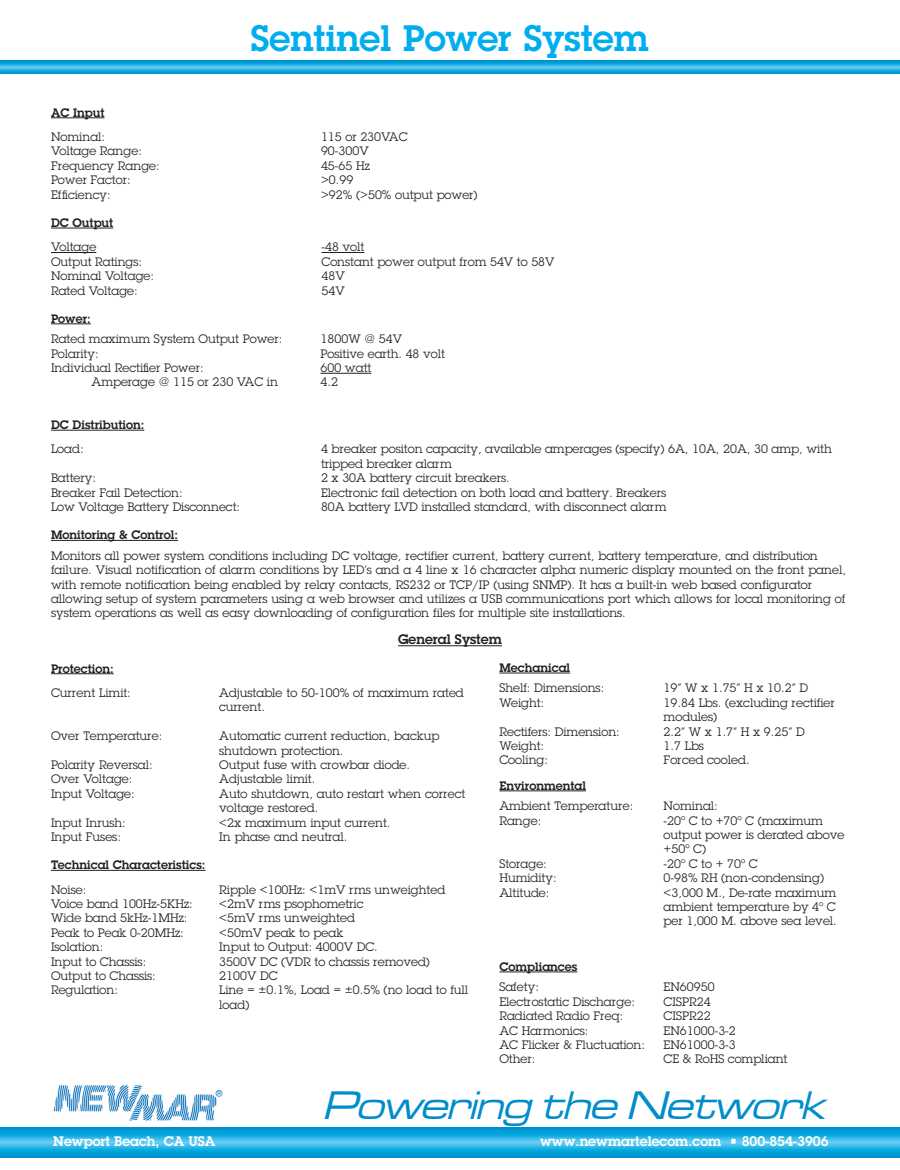
<style>
.page{position:relative;width:900px;height:1170px;background:#fff}
.page>*{position:absolute;margin:0;border:0;box-sizing:border-box;transform-origin:0 0}
.t1{font:italic 41.1px "Microgramma D Medi Exte";color:#008dcb}
.t2{font:600 36px "Lubalin Graph Std";color:#00aeef}
.t3{font:600 13.5px "Lubalin Graph Std";color:#fff}
.t4{font:600 13.5px "Lubalin Graph Std";color:#231f20}
.t5{font:12px/14.4px "Lubalin Graph Std";color:#231f20}
.t6{font:600 12px "Lubalin Graph Std";color:#231f20}
</style>
<div class="page">
<svg style="left:0;top:60px;width:900px;height:14px;background:#1dabdf"></svg>
<svg style="left:0;top:1127px;width:900px;height:30px;background:#1cabdf"></svg>
<img style="left:53px;top:1085px;width:170px;height:36px">
<hr style="left:398px;top:645px;width:104px;height:1px;background:#231f20">
<hr style="left:51px;top:118px;width:54px;height:1px;background:#231f20">
<hr style="left:51px;top:228px;width:62px;height:1px;background:#231f20">
<hr style="left:51px;top:252px;width:45px;height:1px;background:#231f20">
<hr style="left:321px;top:252px;width:43px;height:1px;background:#231f20">
<hr style="left:51px;top:324px;width:40px;height:1px;background:#231f20">
<hr style="left:321px;top:373px;width:50px;height:1px;background:#231f20">
<hr style="left:51px;top:430px;width:93px;height:1px;background:#231f20">
<hr style="left:51px;top:540px;width:127px;height:1px;background:#231f20">
<hr style="left:51px;top:673px;width:63px;height:1px;background:#231f20">
<hr style="left:51px;top:870px;width:154px;height:1px;background:#231f20">
<hr style="left:499px;top:673px;width:71px;height:1px;background:#231f20">
<hr style="left:499px;top:791px;width:87px;height:1px;background:#231f20">
<hr style="left:499px;top:972px;width:78px;height:1px;background:#231f20">
<p class="t6" style="left:51px;top:104px;width:55px">AC Input</p>
<p class="t5" style="left:51px;top:130px;width:56px">Nominal:</p>
<p class="t5" style="left:51px;top:144px;width:92px">Voltage Range:</p>
<p class="t5" style="left:51px;top:158px;width:110px">Frequency Range:</p>
<p class="t5" style="left:51px;top:173px;width:81px">Power Factor:</p>
<p class="t5" style="left:51px;top:187px;width:61px">Efficiency:</p>
<p class="t6" style="left:51px;top:215px;width:64px">DC Output</p>
<p class="t5" style="left:51px;top:240px;width:47px">Voltage</p>
<p class="t5" style="left:51px;top:254px;width:93px">Output Ratings:</p>
<p class="t5" style="left:51px;top:269px;width:105px">Nominal Voltage:</p>
<p class="t5" style="left:51px;top:283px;width:88px">Rated Voltage:</p>
<p class="t2" style="left:251px;top:15px;width:400px">Sentinel Power System</p>
<p class="t5" style="left:321px;top:130px;width:88px">115 or 230VAC</p>
<p class="t5" style="left:321px;top:144px;width:49px">90-300V</p>
<p class="t5" style="left:321px;top:158px;width:50px">45-65 Hz</p>
<p class="t5" style="left:321px;top:173px;width:34px">&gt;0.99</p>
<p class="t5" style="left:321px;top:187px;width:158px">&gt;92% (&gt;50% output power)</p>
<p class="t5" style="left:321px;top:240px;width:44px">-48 volt</p>
<p class="t5" style="left:321px;top:254px;width:235px">Constant power output from 54V to 58V</p>
<p class="t5" style="left:321px;top:269px;width:25px">48V</p>
<p class="t5" style="left:321px;top:283px;width:25px">54V</p>
<p class="t6" style="left:51px;top:310px;width:41px">Power:</p>
<p class="t5" style="left:51px;top:332px;width:233px">Rated maximum System Output Power:</p>
<p class="t5" style="left:51px;top:346px;width:49px">Polarity:</p>
<p class="t5" style="left:51px;top:360px;width:154px">Individual Rectifier Power:</p>
<p class="t5" style="left:92px;top:375px;width:188px">Amperage @ 115 or 230 VAC in</p>
<p class="t6" style="left:51px;top:417px;width:95px">DC Distribution:</p>
<p class="t5" style="left:51px;top:442px;width:34px">Load:</p>
<p class="t5" style="left:51px;top:471px;width:47px">Battery:</p>
<p class="t5" style="left:51px;top:485px;width:133px">Breaker Fail Detection:</p>
<p class="t5" style="left:51px;top:499px;width:191px">Low Voltage Battery Disconnect:</p>
<p class="t5" style="left:321px;top:332px;width:83px">1800W @ 54V</p>
<p class="t5" style="left:321px;top:346px;width:126px">Positive earth. 48 volt</p>
<p class="t5" style="left:321px;top:360px;width:52px">600 watt</p>
<p class="t5" style="left:321px;top:375px;width:19px">4.2</p>
<p class="t5" style="left:321px;top:442px;width:512px">4 breaker positon capacity, available amperages (specify) 6A, 10A, 20A, 30 amp, with tripped breaker alarm</p>
<p class="t5" style="left:321px;top:471px;width:190px">2 x 30A battery circuit breakers.</p>
<p class="t5" style="left:321px;top:485px;width:347px">Electronic fail detection on both load and battery. Breakers</p>
<p class="t5" style="left:321px;top:499px;width:347px">80A battery LVD installed standard, with disconnect alarm</p>
<p class="t6" style="left:51px;top:527px;width:129px">Monitoring &amp; Control:</p>
<p class="t5" style="left:51px;top:548px;width:797px">Monitors all power system conditions including DC voltage, rectifier current, battery current, battery temperature, and distribution failure. Visual notification of alarm conditions by LED’s and a 4 line x 16 character alpha numeric display mounted on the front panel, with remote notification being enabled by relay contacts, RS232 or TCP/IP (using SNMP). It has a built-in web based configurator allowing setup of system parameters using a web browser and utilizes a USB communications port which allows for local monitoring of system operations as well as easy downloading of configuration files for multiple site installations.</p>
<p class="t4" style="left:398px;top:631px;width:105px">General System</p>
<p class="t6" style="left:51px;top:660px;width:64px">Protection:</p>
<p class="t5" style="left:51px;top:685px;width:81px">Current Limit:</p>
<p class="t5" style="left:51px;top:729px;width:113px">Over Temperature:</p>
<p class="t5" style="left:51px;top:757px;width:103px">Polarity Reversal:</p>
<p class="t5" style="left:51px;top:772px;width:83px">Over Voltage:</p>
<p class="t5" style="left:51px;top:786px;width:85px">Input Voltage:</p>
<p class="t5" style="left:51px;top:815px;width:76px">Input Inrush:</p>
<p class="t5" style="left:51px;top:829px;width:71px">Input Fuses:</p>
<p class="t6" style="left:499px;top:660px;width:72px">Mechanical</p>
<p class="t5" style="left:499px;top:681px;width:106px">Shelf: Dimensions:</p>
<p class="t5" style="left:499px;top:695px;width:46px">Weight:</p>
<p class="t5" style="left:499px;top:724px;width:122px">Rectifers: Dimension:</p>
<p class="t5" style="left:499px;top:738px;width:46px">Weight:</p>
<p class="t5" style="left:499px;top:753px;width:50px">Cooling:</p>
<p class="t5" style="left:664px;top:681px;width:146px">19” W x 1.75” H x 10.2” D</p>
<p class="t5" style="left:664px;top:695px;width:173px">19.84 Lbs. (excluding rectifier modules)</p>
<p class="t5" style="left:664px;top:724px;width:143px">2.2” W x 1.7” H x 9.25” D</p>
<p class="t5" style="left:664px;top:738px;width:42px">1.7 Lbs</p>
<p class="t5" style="left:664px;top:753px;width:88px">Forced cooled.</p>
<p class="t5" style="left:219px;top:685px;width:246px">Adjustable to 50-100% of maximum rated current.</p>
<p class="t5" style="left:219px;top:729px;width:222px">Automatic current reduction, backup shutdown protection.</p>
<p class="t5" style="left:219px;top:757px;width:192px">Output fuse with crowbar diode.</p>
<p class="t5" style="left:219px;top:772px;width:98px">Adjustable limit.</p>
<p class="t5" style="left:219px;top:786px;width:248px">Auto shutdown, auto restart when correct voltage restored.</p>
<p class="t5" style="left:219px;top:815px;width:173px">&lt;2x maximum input current.</p>
<p class="t5" style="left:219px;top:829px;width:130px">In phase and neutral.</p>
<p class="t6" style="left:499px;top:777px;width:88px">Environmental</p>
<p class="t5" style="left:499px;top:799px;width:135px">Ambient Temperature:</p>
<p class="t5" style="left:499px;top:813px;width:43px">Range:</p>
<p class="t5" style="left:499px;top:856px;width:49px">Storage:</p>
<p class="t5" style="left:499px;top:871px;width:59px">Humidity:</p>
<p class="t5" style="left:499px;top:885px;width:52px">Altitude:</p>
<p class="t5" style="left:664px;top:799px;width:56px">Nominal:</p>
<p class="t5" style="left:664px;top:813px;width:182px">-20º C to +70º C (maximum output power is derated above +50º C)</p>
<p class="t5" style="left:664px;top:856px;width:96px">-20º C to + 70º C</p>
<p class="t5" style="left:664px;top:871px;width:162px">0-98% RH (non-condensing)</p>
<p class="t5" style="left:664px;top:885px;width:175px;text-align:justify">&lt;3,000 M., De-rate maximum ambient temperature by 4º C per 1,000 M. above sea level.</p>
<p class="t6" style="left:51px;top:857px;width:156px">Technical Characteristics:</p>
<p class="t5" style="left:51px;top:882px;width:37px">Noise:</p>
<p class="t5" style="left:51px;top:896px;width:143px">Voice band 100Hz-5KHz:</p>
<p class="t5" style="left:51px;top:911px;width:138px">Wide band 5kHz-1MHz:</p>
<p class="t5" style="left:51px;top:925px;width:134px">Peak to Peak 0-20MHz:</p>
<p class="t5" style="left:51px;top:940px;width:54px">Isolation:</p>
<p class="t5" style="left:51px;top:954px;width:97px">Input to Chassis:</p>
<p class="t5" style="left:51px;top:968px;width:106px">Output to Chassis:</p>
<p class="t5" style="left:51px;top:983px;width:68px">Regulation:</p>
<p class="t5" style="left:219px;top:882px;width:228px">Ripple &lt;100Hz: &lt;1mV rms unweighted</p>
<p class="t5" style="left:219px;top:896px;width:146px">&lt;2mV rms psophometric</p>
<p class="t5" style="left:219px;top:911px;width:137px">&lt;5mV rms unweighted</p>
<p class="t5" style="left:219px;top:925px;width:126px">&lt;50mV peak to peak</p>
<p class="t5" style="left:219px;top:940px;width:160px">Input to Output: 4000V DC.</p>
<p class="t5" style="left:219px;top:954px;width:212px">3500V DC (VDR to chassis removed)</p>
<p class="t5" style="left:219px;top:968px;width:60px">2100V DC</p>
<p class="t5" style="left:219px;top:983px;width:251px">Line = ±0.1%, Load = ±0.5% (no load to full load)</p>
<p class="t6" style="left:499px;top:959px;width:79px">Compliances</p>
<p class="t5" style="left:499px;top:980px;width:41px">Safety:</p>
<p class="t5" style="left:499px;top:994px;width:137px">Electrostatic Discharge:</p>
<p class="t5" style="left:499px;top:1009px;width:125px">Radiated Radio Freq:</p>
<p class="t5" style="left:499px;top:1023px;width:91px">AC Harmonics:</p>
<p class="t5" style="left:499px;top:1037px;width:147px">AC Flicker &amp; Fluctuation:</p>
<p class="t5" style="left:499px;top:1052px;width:37px">Other:</p>
<p class="t5" style="left:664px;top:980px;width:53px">EN60950</p>
<p class="t5" style="left:664px;top:994px;width:49px">CISPR24</p>
<p class="t5" style="left:664px;top:1009px;width:49px">CISPR22</p>
<p class="t5" style="left:664px;top:1023px;width:74px">EN61000-3-2</p>
<p class="t5" style="left:664px;top:1037px;width:74px">EN61000-3-3</p>
<p class="t5" style="left:664px;top:1052px;width:125px">CE &amp; RoHS compliant</p>
<h1 class="t1" style="left:323px;top:1079px;width:516px">Powering the Network</h1>
<p class="t3" style="left:53px;top:1132px;width:164px">Newport Beach, CA USA</p>
<p class="t3" style="left:540px;top:1132px;width:290px">www.newmartelecom.com • 800-854-3906</p>
</div>
